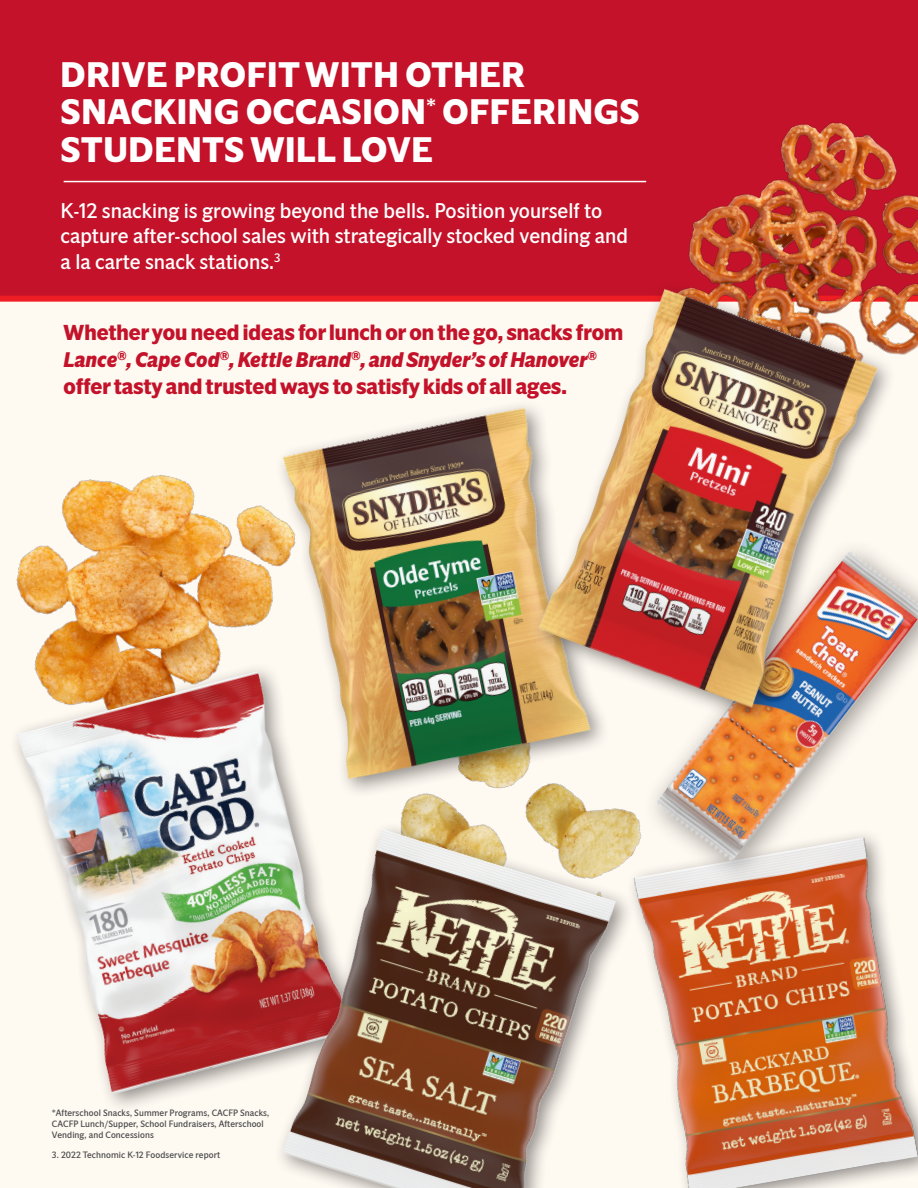
<style>
.page{position:relative;width:918px;height:1188px;background:#fef9f1}
.page>*{position:absolute;margin:0;border:0;box-sizing:border-box;transform-origin:0 0}
.t1{font:700 34.5px/37.5px "A2 Standard Sans";letter-spacing:.02em;color:#fff}
.t2{font:700 21px/27px "A2 Standard Sans";color:#c31229}
.t3{font:20.7px/25.5px "A2 Standard Sans";color:#fff}
.t4{font:9px/10.8px "A2 Standard Sans";letter-spacing:.01em;color:#4b4c4d}
.s1{font-style:italic}
</style>
<div class="page">
<img style="left:16px;top:475px;width:258px;height:186px">
<img style="left:401px;top:799px;width:164px;height:21px">
<div style="left:0;top:0;width:918px;height:302px;background:#c31229"></div>
<div style="left:274px;top:398px;width:337px;height:401px;background:#231f20;opacity:.5"></div>
<img style="left:275px;top:406px;width:290px;height:375px">
<div style="left:8px;top:661px;width:364px;height:453px;background:#231f20;opacity:.5"></div>
<img style="left:13px;top:670px;width:345px;height:426px">
<img style="left:644px;top:932px;width:274px;height:256px">
<div style="left:273px;top:820px;width:363px;height:368px;background:#231f20;opacity:.5"></div>
<img style="left:272px;top:826px;width:353px;height:362px">
<img style="left:565px;top:582px;width:353px;height:350px">
<hr style="left:64px;top:181px;width:582px;height:1px;background:#fff">
<img style="left:595px;top:56px;width:323px;height:297px">
<img style="left:510px;top:278px;width:398px;height:441px">
<p class="t1" style="left:61px;top:56px;width:581px">DRIVE PROFIT WITH OTHER<br>SNACKING OCCASION<sup>*</sup> OFFERINGS<br>STUDENTS WILL LOVE</p>
<p class="t3" style="left:61px;top:198px;width:569px">K-12 snacking is growing beyond the bells. Position yourself to capture after-school sales with strategically stocked vending and a la carte snack stations.<sup>3</sup></p>
<p class="t2" style="left:64px;top:319px;width:561px">Whether you need ideas for lunch or on the go, snacks from<br><span class="s1">Lance</span><sup>®</sup><span class="s1">, Cape Cod</span><sup>®</sup><span class="s1">, Kettle Brand</span><sup>®</sup><span class="s1">, and Snyder’s of Hanover</span><sup>® </sup>offer tasty and trusted ways to satisfy kids of all ages.</p>
<p class="t4" style="left:52px;top:1107px;width:219px">*Afterschool Snacks, Summer Programs, CACFP Snacks,<br>CACFP Lunch/Supper, School Fundraisers, Afterschool<br>Vending, and Concessions</p>
<p class="t4" style="left:52px;top:1149px;width:170px">3. 2022 Technomic K-12 Foodservice report</p>
</div>
